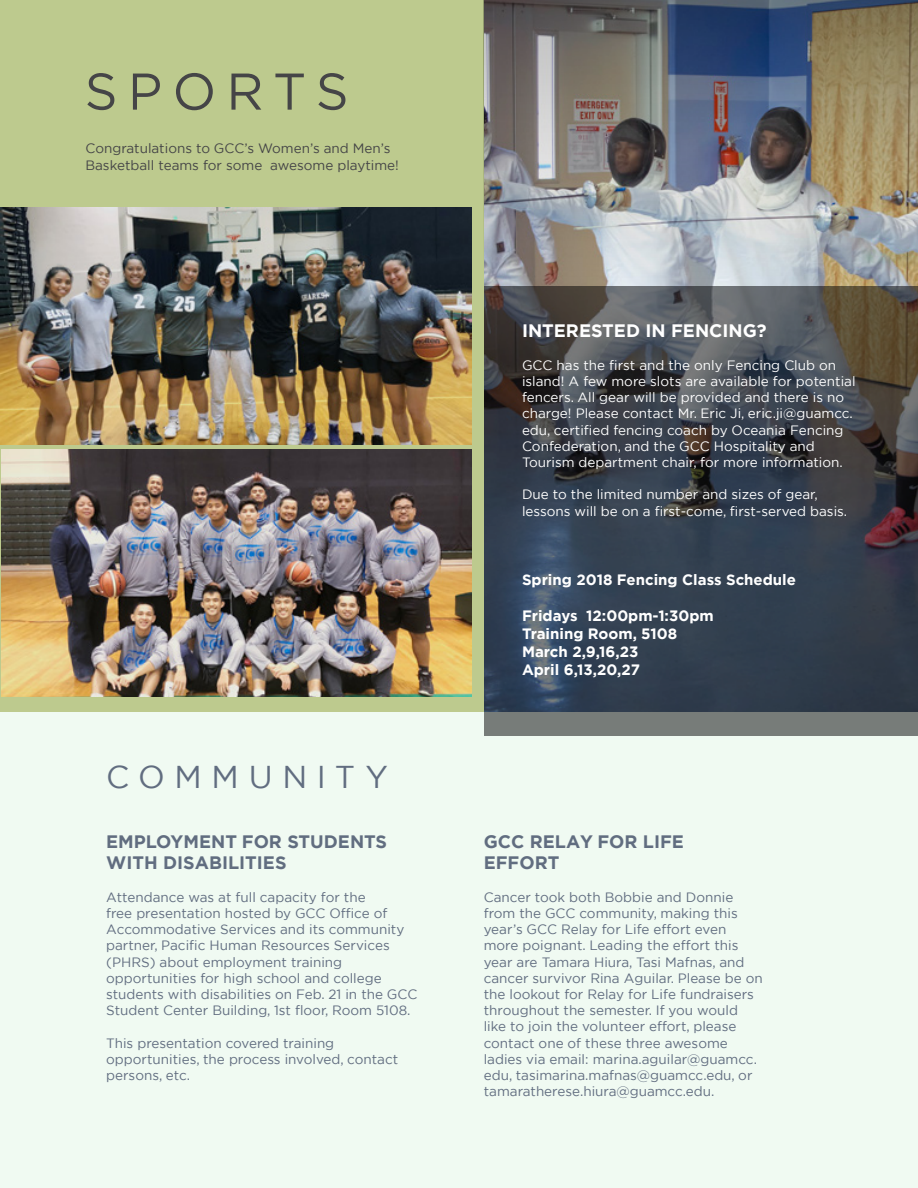
<style>
.page{position:relative;width:918px;height:1188px;background:#fff}
.page>*{position:absolute;margin:0;border:0;box-sizing:border-box;transform-origin:0 0}
.t1{font:51.6px "Gotham";letter-spacing:.195em;color:#454547}
.t2{font:31.5px "Gotham";letter-spacing:.305em;color:#616d80}
.t3{font:700 18px/21.6px "Gotham";color:#616d80}
.t4{font:700 18px "Gotham";color:#fff}
.t5{font:700 15px/18px "Gotham";color:#fff}
.t6{font:13.5px/16.2px "Gotham";color:#616d80}
.t7{font:13.5px/16.2px "Gotham";color:#fff}
.t8{font:13.5px/16.2px "Gotham";color:#454547}
</style>
<div class="page">
<div style="left:0;top:0;width:484px;height:1188px;background:#bdca8e"></div>
<div style="left:0;top:713px;width:918px;height:475px;background:#f0faf2"></div>
<img style="left:0;top:208px;width:472px;height:236px">
<svg style="left:484px;top:293px;width:434px;height:442px;background:#3e454f"></svg>
<img style="left:483px;top:0;width:435px;height:293px">
<img style="left:2px;top:450px;width:470px;height:247px">
<h1 class="t1" style="left:85px;top:58px;width:266px">SPORTS</h1>
<p class="t8" style="left:85px;top:140px;width:315px">Congratulations to GCC’s Women’s and Men’s<br>Basketball teams for some awesome playtime!</p>
<h2 class="t2" style="left:106px;top:757px;width:284px">COMMUNITY</h2>
<h3 class="t3" style="left:106px;top:831px;width:282px">EMPLOYMENT FOR STUDENTS<br>WITH DISABILITIES</h3>
<p class="t6" style="left:106px;top:889px;width:313px">Attendance was at full capacity for the<br>free presentation hosted by GCC Office of Accommodative Services and its community partner, Pacific Human Resources Services (PHRS) about employment training opportunities for high school and college students with disabilities on Feb. 21 in the GCC Student Center Building, 1st floor, Room 5108.</p>
<p class="t6" style="left:106px;top:1034px;width:294px">This presentation covered training opportunities, the process involved, contact persons, etc.</p>
<h3 class="t4" style="left:522px;top:319px;width:246px">INTERESTED IN FENCING?</h3>
<p class="t7" style="left:522px;top:357px;width:335px">GCC has the first and the only Fencing Club on island! A few more slots are available for potential fencers. All gear will be provided and there is no charge! Please contact Mr. Eric Ji, eric.ji@guamcc. edu, certified fencing coach by Oceania Fencing Confederation, and the GCC Hospitality and Tourism department chair, for more information.</p>
<p class="t7" style="left:522px;top:486px;width:327px">Due to the limited number and sizes of gear, lessons will be on a first-come, first-served basis.</p>
<p class="t5" style="left:522px;top:571px;width:276px">Spring 2018 Fencing Class Schedule</p>
<p class="t5" style="left:522px;top:607px;width:193px">Fridays 12:00pm-1:30pm<br>Training Room, 5108<br>March 2,9,16,23<br>April 6,13,20,27</p>
<h3 class="t3" style="left:484px;top:831px;width:202px">GCC RELAY FOR LIFE<br>EFFORT</h3>
<p class="t6" style="left:484px;top:889px;width:281px">Cancer took both Bobbie and Donnie from the GCC community, making this year’s GCC Relay for Life effort even more poignant. Leading the effort this year are Tamara Hiura, Tasi Mafnas, and cancer survivor Rina Aguilar. Please be on the lookout for Relay for Life fundraisers throughout the semester. If you would like to join the volunteer effort, please contact one of these three awesome ladies via email: marina.aguilar@guamcc. edu, tasimarina.mafnas@guamcc.edu, or tamaratherese.hiura@guamcc.edu.</p>
</div>
